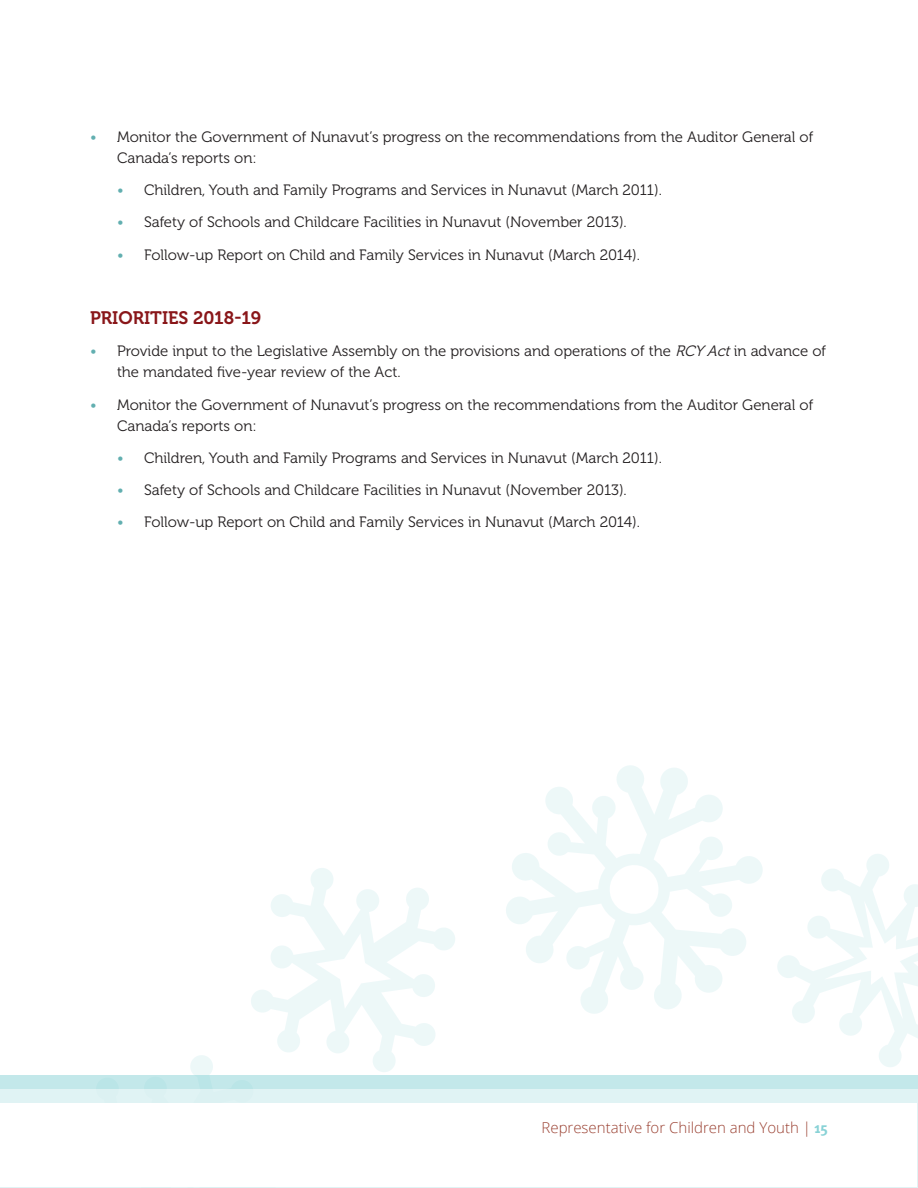
<style>
.page{position:relative;width:918px;height:1188px;background:#fff}
.page>*{position:absolute;margin:0;border:0;box-sizing:border-box;transform-origin:0 0}
._2_0_Sub_Headin{font:18px "Museo 700";color:#891619}
.t1{font:15px/21px "Museo 300";color:#231f20}
.t2{font:300 15px "Open Sans";color:#9b4233}
.s1{color:#62afb0}
.s2{font-style:italic}
.s3{font-family:"Meta Plus";font-weight:700;color:#88d2d6}
</style>
<div class="page">
<svg style="left:506px;top:765px;width:257px;height:249px"></svg>
<svg style="left:777px;top:854px;width:141px;height:213px"></svg>
<svg style="left:70px;top:868px;width:387px;height:208px"></svg>
<div style="left:0;top:1076px;width:918px;height:112px;background:#c3e8ea"></div>
<div style="left:0;top:1089px;width:918px;height:99px;background:#e0f3f4"></div>
<div style="left:0;top:1103px;width:917px;height:84px;background:#fff"></div>
<p class="t1" style="left:117px;top:126px;width:698px;text-indent:-27px"><span class="s1">•</span> Monitor the Government of Nunavut’s progress on the recommendations from the Auditor General of<br>Canada’s reports on:</p>
<p class="t1" style="left:117px;top:180px;width:546px"><span class="s1">•</span> Children, Youth and Family Programs and Services in Nunavut (March 2011).</p>
<p class="t1" style="left:117px;top:212px;width:511px"><span class="s1">•</span> Safety of Schools and Childcare Facilities in Nunavut (November 2013).</p>
<p class="t1" style="left:117px;top:244px;width:525px"><span class="s1">•</span> Follow-up Report on Child and Family Services in Nunavut (March 2014).</p>
<p class="_2_0_Sub_Headin" style="left:90px;top:308px;width:173px">PRIORITIES 2018-19</p>
<p class="t1" style="left:117px;top:341px;width:711px;text-indent:-27px"><span class="s1">•</span> Provide input to the Legislative Assembly on the provisions and operations of the <span class="s2">RCYAct</span>in advance of the mandated five-year review of the Act.</p>
<p class="t1" style="left:117px;top:394px;width:698px;text-indent:-27px"><span class="s1">•</span> Monitor the Government of Nunavut’s progress on the recommendations from the Auditor General of<br>Canada’s reports on:</p>
<p class="t1" style="left:117px;top:447px;width:546px"><span class="s1">•</span> Children, Youth and Family Programs and Services in Nunavut (March 2011).</p>
<p class="t1" style="left:117px;top:480px;width:511px"><span class="s1">•</span> Safety of Schools and Childcare Facilities in Nunavut (November 2013).</p>
<p class="t1" style="left:117px;top:512px;width:525px"><span class="s1">•</span> Follow-up Report on Child and Family Services in Nunavut (March 2014).</p>
<p class="t2" style="left:542px;top:1117px;width:288px">Representative for Children and Youth | <span class="s3">15</span></p>
</div>
